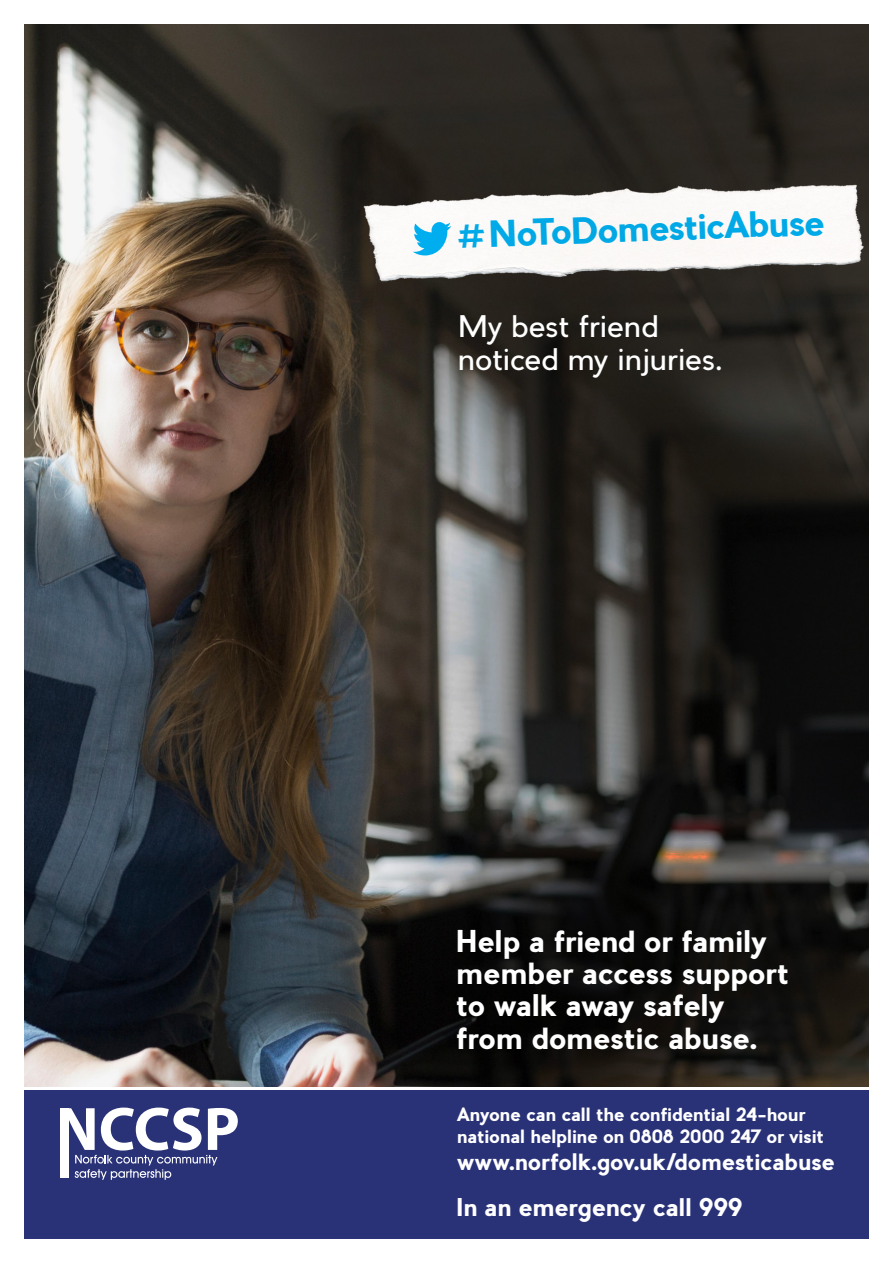
<style>
.page{position:relative;width:893px;height:1263px;background:#fff}
.page>*{position:absolute;margin:0;border:0;box-sizing:border-box;transform-origin:0 0}
.t1{font:700 35.25px "Pier Sans";color:#00aeef}
.t2{font:700 29.4px/32.2px "Pier Sans";letter-spacing:-.005em;color:#fff}
.t3{font:29.1px/33px "Pier Sans";letter-spacing:-.005em;color:#fff}
.t4{font:700 24px "Pier Sans";color:#fff}
.t5{font:700 22.5px "Pier Sans";color:#fff}
.t6{font:700 18px/22.2px "Pier Sans";letter-spacing:.005em;color:#fff}
.s1{font-weight:400;font-style:italic}
</style>
<div class="page">
<img style="left:24px;top:24px;width:845px;height:1063px">
<div style="left:24px;top:1090px;width:845px;height:149px;background:#293177"></div>
<img style="left:333px;top:145px;width:536px;height:180px">
<svg style="left:413px;top:222px;width:38px;height:33px"></svg>
<svg style="left:60px;top:1107px;width:178px;height:73px"></svg>
<p class="t1" style="left:456px;top:212px;width:370px;rotate:-2deg"><span class="s1">#</span>NoToDomesticAbuse</p>
<p class="t3" style="left:458px;top:310px;width:266px">My best friend noticed my injuries.</p>
<p class="t2" style="left:457px;top:925px;width:335px">Help a friend or family member access support to walk away safely from domestic abuse.</p>
<p class="t6" style="left:457px;top:1103px;width:368px">Anyone can call the confidential 24-hour national helpline on 0808 2000 247 or visit</p>
<p class="t5" style="left:457px;top:1148px;width:379px">www.norfolk.gov.uk/domesticabuse</p>
<p class="t4" style="left:457px;top:1192px;width:287px">In an emergency call 999</p>
</div>
